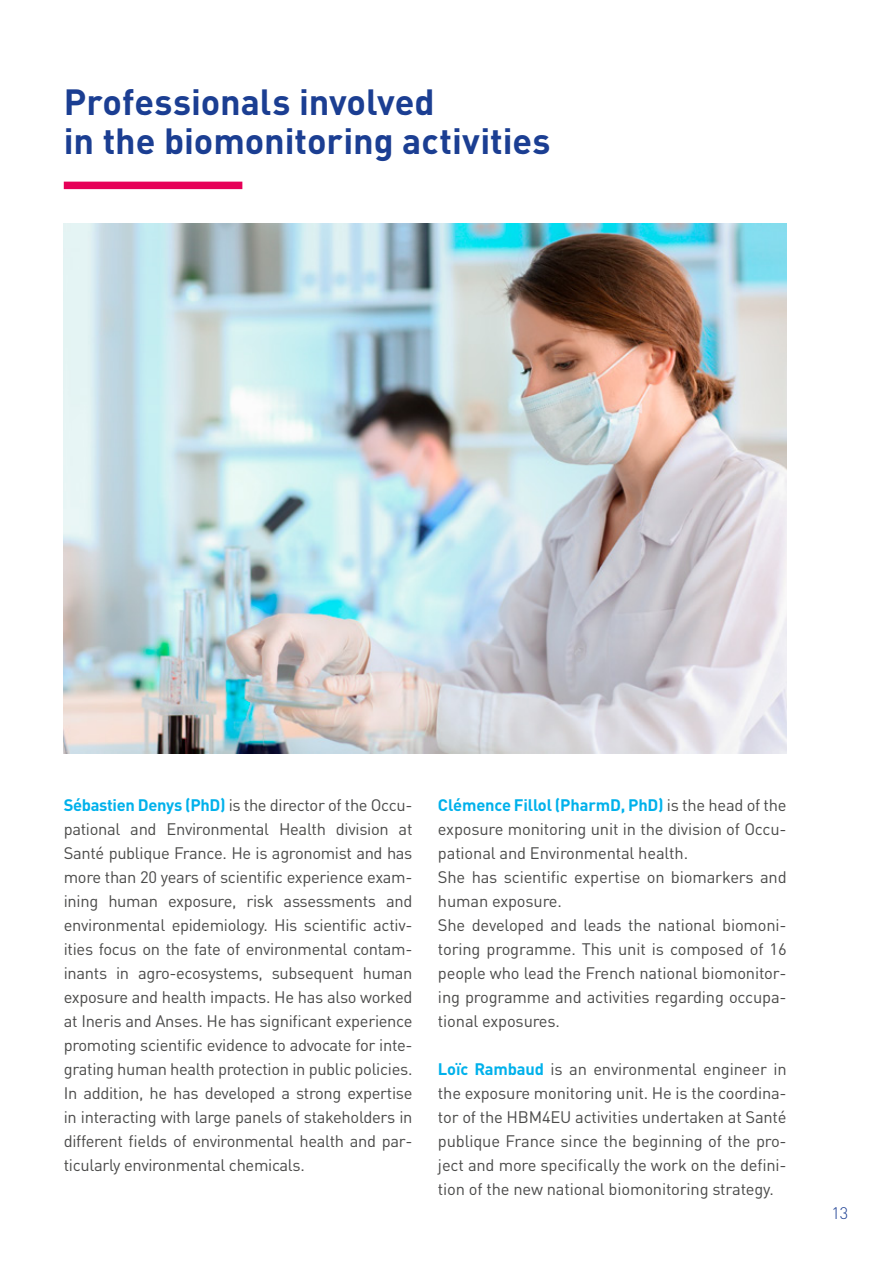
<style>
.page{position:relative;width:893px;height:1263px;background:#fff}
.page>*{position:absolute;margin:0;border:0;box-sizing:border-box;transform-origin:0 0}
.t1{font:700 36px/39px "DIN";color:#1b3e92}
.t2{font:16.5px/24px "DIN";letter-spacing:-.01em;color:#4a4a49;text-align:justify}
.t3{font:300 16.5px "DIN";color:#1b3e92}
.s1{font-weight:700;color:#00b1eb}
</style>
<div class="page">
<div style="left:64px;top:182px;width:178px;height:7px;background:#e60058"></div>
<img style="left:64px;top:223px;width:723px;height:530px">
<h1 class="t1" style="left:64px;top:81px;width:488px">Professionals involved<br>in the biomonitoring activities</h1>
<p class="t2" style="left:64px;top:792px;width:350px"><span class="s1">Sébastien Denys (PhD)</span> is the director of the Occu&shy;pational and Environmental Health division at Santé publique France. He is agronomist and has more than 20 years of scientific experience exam&shy;ining human exposure, risk assessments and environmental epidemiology. His scientific activ&shy;ities focus on the fate of environmental contam&shy;inants in agro-ecosystems, subsequent human exposure and health impacts. He has also worked at Ineris and Anses. He has significant experience promoting scientific evidence to advocate for inte&shy;grating human health protection in public policies.<br>In addition, he has developed a strong expertise in interacting with large panels of stakeholders in different fields of environmental health and par&shy;ticularly environmental chemicals.</p>
<p class="t2" style="left:438px;top:792px;width:350px;text-align:left"><span class="s1">Clémence Fillol (PharmD, PhD)</span> is the head of the exposure monitoring unit in the division of Occu&shy;pational and Environmental health.<br>She has scientific expertise on biomarkers and human exposure.<br>She developed and leads the national biomoni&shy;toring programme. This unit is composed of 16 people who lead the French national biomonitor&shy;ing programme and activities regarding occupa&shy;tional exposures.</p>
<p class="t2" style="left:438px;top:1056px;width:350px"><span class="s1">Loïc Rambaud</span> is an environmental engineer in the exposure monitoring unit. He is the coordina&shy;tor of the HBM4EU activities undertaken at Santé publique France since the beginning of the pro&shy;ject and more specifically the work on the defini&shy;tion of the new national biomonitoring strategy.</p>
<p class="t3" style="left:831px;top:1202px;width:18px">13</p>
</div>
